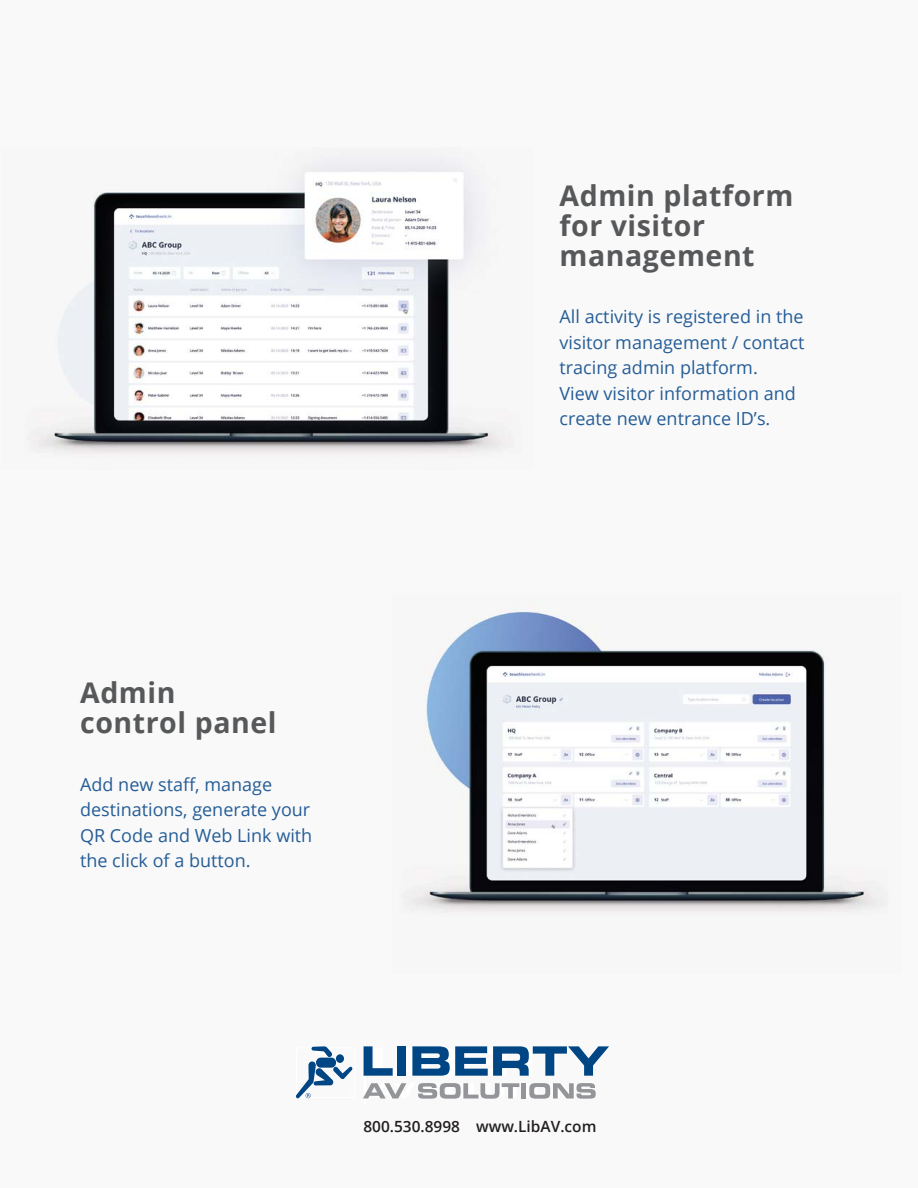
<style>
.page{position:relative;width:918px;height:1188px;background:#f9f9f9}
.page>*{position:absolute;margin:0;border:0;box-sizing:border-box;transform-origin:0 0}
.t1{font:700 28.5px/30px "Open Sans";letter-spacing:.02em;color:#57585a}
.t2{font:18px/25.5px "Open Sans";color:#255d97}
.t3{font:600 15.45px "Open Sans";color:#231f20}
</style>
<div class="page">
<div style="left:296px;top:1047px;width:59px;height:51px;border:1px solid #fff;border-radius:2px"></div>
<hr style="left:364px;top:1041px;width:1px;height:64px;background:#fff">
<div style="left:406px;top:1048px;width:8px;height:28px;background:#fff"></div>
<div style="left:525px;top:1083px;width:5px;height:15px;background:#fff"></div>
<svg style="left:296px;top:1046px;width:57px;height:52px"></svg>
<svg style="left:364px;top:1046px;width:29px;height:30px"></svg>
<div style="left:397px;top:1046px;width:9px;height:30px;background:#004684"></div>
<svg style="left:412px;top:1046px;width:197px;height:30px"></svg>
<svg style="left:363px;top:1083px;width:160px;height:16px"></svg>
<hr style="left:522px;top:1083px;width:4px;height:15px;background:#939598">
<svg style="left:529px;top:1083px;width:67px;height:16px"></svg>
<img style="left:35px;top:161px;width:474px;height:292px">
<img style="left:410px;top:609px;width:477px;height:304px">
<p class="t1" style="left:560px;top:180px;width:235px">Admin platform for visitor management</p>
<p class="t2" style="left:560px;top:304px;width:247px">All activity is registered in the visitor management / contact tracing admin platform.<br>View visitor information and create new entrance ID’s.</p>
<p class="t1" style="left:80px;top:677px;width:198px">Admin control panel</p>
<p class="t2" style="left:80px;top:771px;width:234px">Add new staff, manage destinations, generate your<br>QR Code and Web Link with the click of a button.</p>
<p class="t3" style="left:363px;top:1116px;width:235px">800.530.8998 www.LibAV.com</p>
</div>
